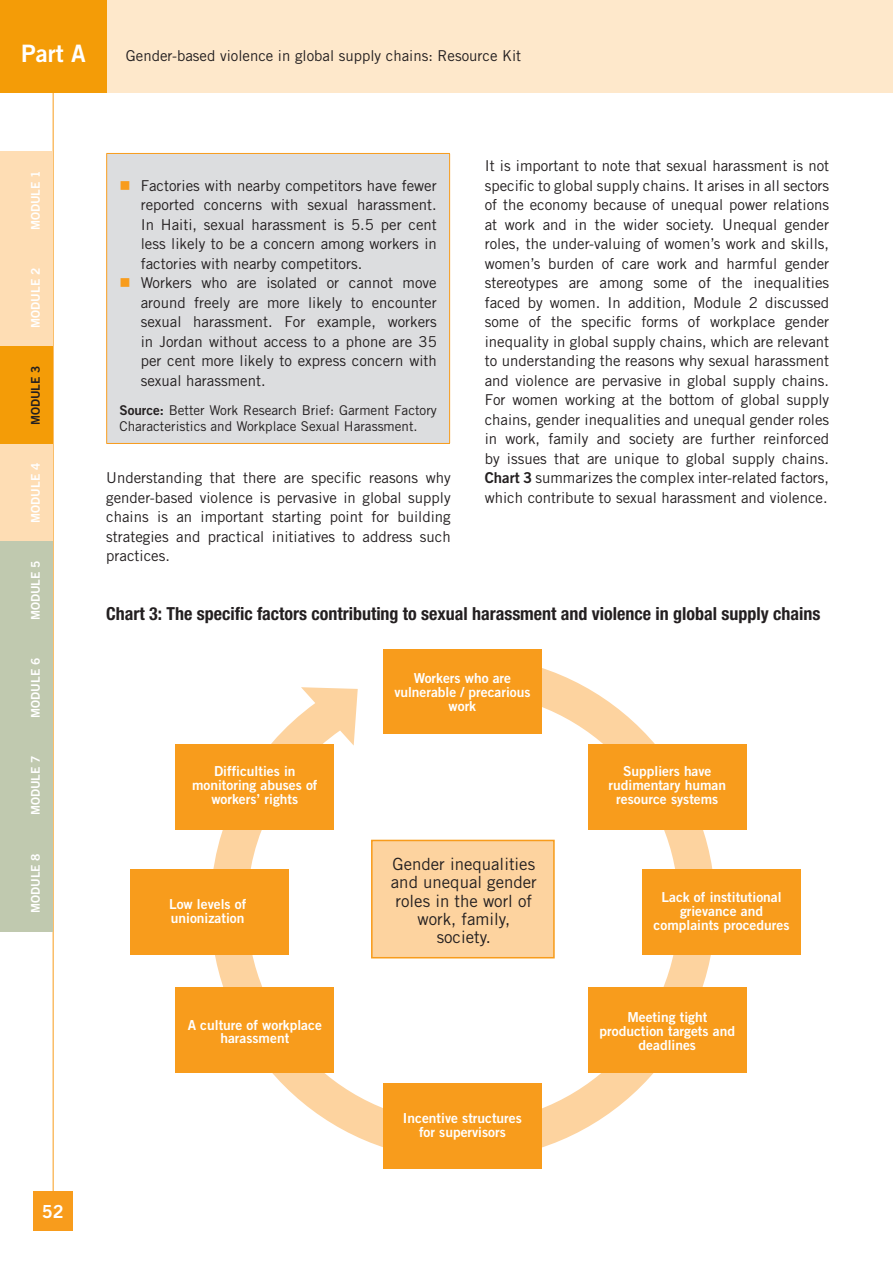
<style>
.page{position:relative;width:893px;height:1263px;background:#fff}
.page>*{position:absolute;margin:0;border:0;box-sizing:border-box;transform-origin:0 0}
.t1{font:24px "Trade Gothic Bold Two";color:#fff}
.t2{font:700 condensed 18px "Helvetica Neue";color:#231f20}
.t3{font:18px "Trade Gothic Bold Two";color:#fff}
.t4{font:16.8px/18.3px "Trade Gothic";color:#231f20;text-align:center}
.t5{font:15px/19.5px "Trade Gothic";color:#231f20;text-align:justify}
.t6{font:13.8px/13.8px "Trade Gothic Bold Two";color:#fff;text-align:center}
.t7{font:13.5px/16.2px "Trade Gothic";color:#231f20}
.t8{font:12px "Trade Gothic Bold Two";color:#fff}
.t9{font:12px "Trade Gothic Bold Two";color:#231f20}
.s1{font-family:"Trade Gothic Bold Two"}
</style>
<div class="page">
<div style="left:107px;top:153px;width:343px;height:290px;background:#dcdddf"></div>
<hr style="left:106px;top:154px;width:1px;height:289px;background:#f89c1c">
<hr style="left:449px;top:154px;width:1px;height:289px;background:#f89c1c">
<hr style="left:106px;top:153px;width:344px;height:1px;background:#f89c1c">
<hr style="left:106px;top:443px;width:344px;height:1px;background:#f89c1c">
<svg style="left:210px;top:668px;width:505px;height:480px"></svg>
<div style="left:175px;top:744px;width:159px;height:85px;background:#f89c1c"></div>
<div style="left:588px;top:744px;width:159px;height:85px;background:#f89c1c"></div>
<div style="left:175px;top:988px;width:159px;height:85px;background:#f89c1c"></div>
<div style="left:588px;top:988px;width:159px;height:85px;background:#f89c1c"></div>
<div style="left:383px;top:649px;width:159px;height:84px;background:#f89c1c"></div>
<div style="left:383px;top:1083px;width:159px;height:85px;background:#f89c1c"></div>
<div style="left:130px;top:869px;width:159px;height:86px;background:#f89c1c"></div>
<div style="left:642px;top:869px;width:159px;height:86px;background:#f89c1c"></div>
<div style="left:372px;top:840px;width:182px;height:118px;background:#fdd39f"></div>
<div style="left:371px;top:840px;width:184px;height:118px;border:2px solid #f89c1c"></div>
<div style="left:34px;top:1191px;width:39px;height:39px;background:#f89c1c"></div>
<div style="left:0;top:0;width:893px;height:93px;background:#fee8cb"></div>
<hr style="left:53px;top:0;width:1px;height:1192px;background:#f89c1c">
<div style="left:0;top:0;width:107px;height:93px;background:#f49c07"></div>
<div style="left:0;top:152px;width:53px;height:97px;background:#feddb4"></div>
<div style="left:0;top:249px;width:53px;height:97px;background:#feddb4"></div>
<div style="left:0;top:346px;width:53px;height:98px;background:#f49c07"></div>
<div style="left:0;top:444px;width:53px;height:98px;background:#feddb4"></div>
<div style="left:0;top:542px;width:53px;height:97px;background:#c0c9af"></div>
<div style="left:0;top:639px;width:53px;height:97px;background:#c0c9af"></div>
<div style="left:0;top:736px;width:53px;height:98px;background:#c0c9af"></div>
<div style="left:0;top:834px;width:53px;height:98px;background:#c0c9af"></div>
<h1 class="t1" style="left:21px;top:38px;width:66px">Part A</h1>
<p class="t5" style="left:126px;top:45px;width:397px">Gender-based violence in global supply chains: Resource Kit</p>
<p class="t8" style="left:28px;top:230px;width:61px;rotate:-90deg">MODULE 1</p>
<p class="t8" style="left:28px;top:328px;width:61px;rotate:-90deg">MODULE 2</p>
<p class="t9" style="left:28px;top:425px;width:61px;rotate:-90deg">MODULE 3</p>
<p class="t8" style="left:28px;top:523px;width:61px;rotate:-90deg">MODULE 4</p>
<p class="t8" style="left:28px;top:620px;width:61px;rotate:-90deg">MODULE 5</p>
<p class="t8" style="left:28px;top:718px;width:61px;rotate:-90deg">MODULE 6</p>
<p class="t8" style="left:28px;top:815px;width:61px;rotate:-90deg">MODULE 7</p>
<p class="t8" style="left:28px;top:913px;width:61px;rotate:-90deg">MODULE 8</p>
<p class="t3" style="left:42px;top:1200px;width:23px">52</p>
<p class="t5" style="left:141px;top:175px;width:298px;text-align:left">Factories with nearby competitors have fewer reported concerns with sexual harassment.<br>In Haiti, sexual harassment is 5.5 per cent less likely to be a concern among workers in factories with nearby competitors.<br>Workers who are isolated or cannot move around freely are more likely to encounter sexual harassment. For example, workers in Jordan without access to a phone are 35 per cent more likely to express concern with sexual harassment.</p>
<p class="t7" style="left:119px;top:401px;width:319px"><span class="s1">Source:</span> Better Work Research Brief: Garment Factory<br>Characteristics and Workplace Sexual Harassment.</p>
<p class="t5" style="left:106px;top:468px;width:346px">Understanding that there are specific reasons why gender-based violence is pervasive in global supply chains is an important starting point for building strategies and practical initiatives to address such practices.</p>
<p class="t5" style="left:485px;top:156px;width:346px">It is important to note that sexual harassment is not specific to global supply chains. It arises in all sectors of the economy because of unequal power relations at work and in the wider society. Unequal gender roles, the under-valuing of women’s work and skills, women’s burden of care work and harmful gender stereotypes are among some of the inequalities faced by women. In addition, Module 2 discussed some of the specific forms of workplace gender inequality in global supply chains, which are relevant to understanding the reasons why sexual harassment and violence are pervasive in global supply chains.<br>For women working at the bottom of global supply chains, gender inequalities and unequal gender roles in work, family and society are further reinforced by issues that are unique to global supply chains.<br><span class="s1">Chart 3</span> summarizes the complex inter-related factors, which contribute to sexual harassment and violence.</p>
<p class="t2" style="left:106px;top:602px;width:716px">Chart 3: The specific factors contributing to sexual harassment and violence in global supply chains</p>
<p class="t6" style="left:394px;top:671px;width:138px">Workers who are vulnerable / precarious work</p>
<p class="t6" style="left:192px;top:764px;width:127px">Difficulties in monitoring abuses of workers’ rights</p>
<p class="t6" style="left:609px;top:764px;width:119px">Suppliers have rudimentary human resource systems</p>
<p class="t4" style="left:391px;top:854px;width:147px">Gender inequalities and unequal gender roles in the worl of work, family, society.</p>
<p class="t6" style="left:169px;top:897px;width:79px;text-align:left">Low levels of unionization</p>
<p class="t6" style="left:654px;top:890px;width:137px">Lack of institutional grievance and complaints procedures</p>
<p class="t6" style="left:188px;top:1017px;width:136px">A culture of workplace harassment</p>
<p class="t6" style="left:600px;top:1010px;width:137px">Meeting tight production targets and deadlines</p>
<p class="t6" style="left:403px;top:1111px;width:120px">Incentive structures for supervisors</p>
</div>
